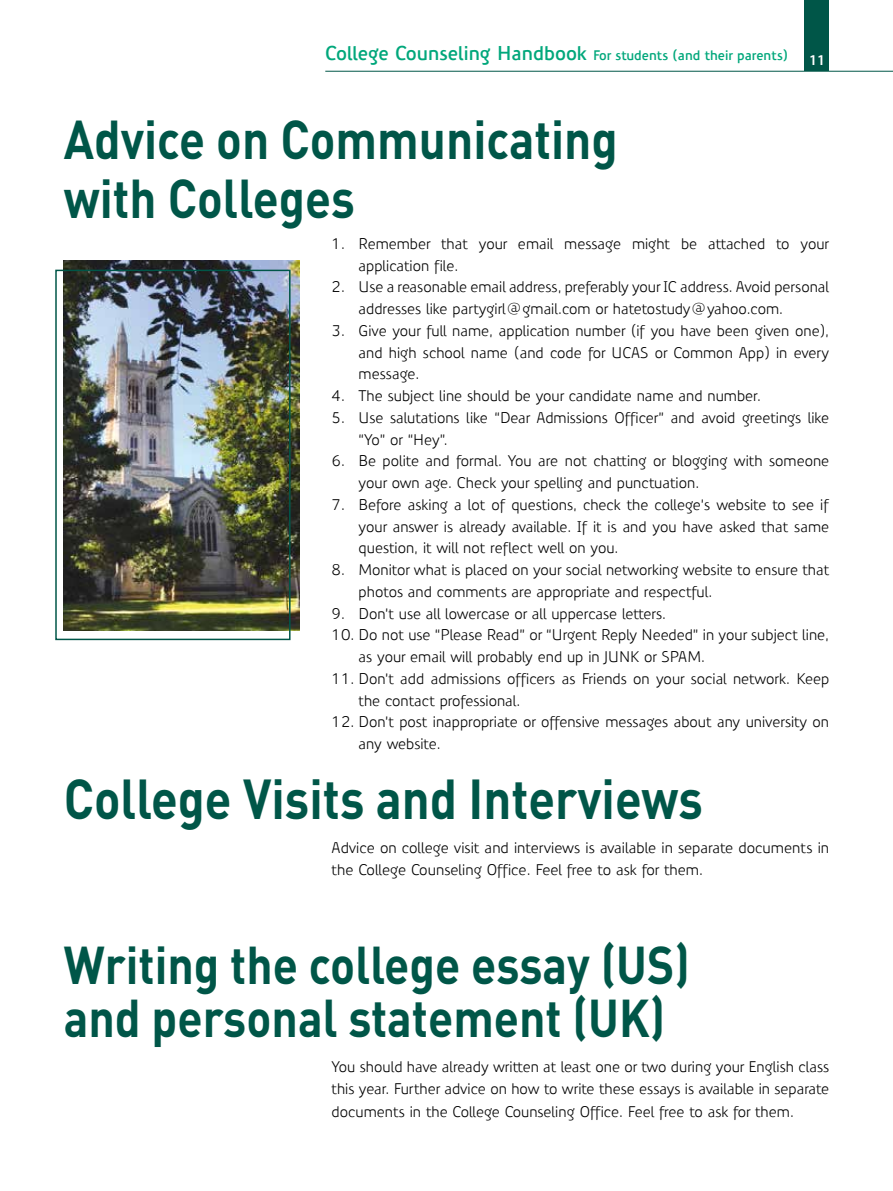
<style>
.page{position:relative;width:893px;height:1191px;background:#fff}
.page>*{position:absolute;margin:0;border:0;box-sizing:border-box;transform-origin:0 0}
.t1{font:700 55.5px "DIN Pro";color:#005648;scale:.88 1}
.t2{font:700 54px/58.5px "DIN Pro";color:#005648;scale:.88 1}
.t3{font:700 52.5px/52.5px "DIN Pro";color:#005648;scale:.88 1}
.t4{font:15px/21.8px "Precious Sans";color:#000}
.t5{font:600 15px "Myriad Pro";color:#fff}
.t6{font:600 13.5px "Precious Sans";color:#00a77b}
.s1{font-size:19.5px}
</style>
<div class="page">
<hr style="left:325px;top:71px;width:568px;height:1px;background:#005648">
<div style="left:804px;top:0;width:25px;height:71px;background:#005648"></div>
<img style="left:64px;top:260px;width:235px;height:370px">
<div style="left:55px;top:270px;width:236px;height:370px;border:2px solid #005648"></div>
<p class="t6" style="left:325px;top:47px;width:464px"><span class="s1">College Counseling Handbook</span> For students (and their parents)</p>
<p class="t5" style="left:809px;top:50px;width:18px">11</p>
<h2 class="t2" style="left:64px;top:108px;width:631px">Advice on Communicating with Colleges</h2>
<p class="t4" style="left:359px;top:233px;width:472px;text-indent:-27px">1. Remember that your email message might be attached to your application file.</p>
<p class="t4" style="left:359px;top:276px;width:472px;text-indent:-27px">2. Use a reasonable email address, preferably your IC address. Avoid personal addresses like partygirl@gmail.com or hatetostudy@yahoo.com.</p>
<p class="t4" style="left:359px;top:320px;width:472px;text-align:justify;text-indent:-27px">3. Give your full name, application number (if you have been given one), and high school name (and code for UCAS or Common App) in every message.</p>
<p class="t4" style="left:332px;top:385px;width:431px">4. The subject line should be your candidate name and number.</p>
<p class="t4" style="left:359px;top:407px;width:472px;text-indent:-27px">5. Use salutations like “Dear Admissions Officer” and avoid greetings like “Yo” or “Hey”.</p>
<p class="t4" style="left:359px;top:450px;width:472px;text-indent:-27px">6. Be polite and formal. You are not chatting or blogging with someone your own age. Check your spelling and punctuation.</p>
<p class="t4" style="left:359px;top:494px;width:472px;text-align:justify;text-indent:-27px">7. Before asking a lot of questions, check the college’s website to see if your answer is already available. If it is and you have asked that same question, it will not reflect well on you.</p>
<p class="t4" style="left:359px;top:559px;width:472px;text-indent:-27px">8. Monitor what is placed on your social networking website to ensure that photos and comments are appropriate and respectful.</p>
<p class="t4" style="left:332px;top:602px;width:336px">9. Don’t use all lowercase or all uppercase letters.</p>
<p class="t4" style="left:359px;top:624px;width:472px;text-indent:-27px">10. Do not use “Please Read” or “Urgent Reply Needed” in your subject line, as your email will probably end up in JUNK or SPAM.</p>
<p class="t4" style="left:359px;top:668px;width:472px;text-indent:-27px">11. Don’t add admissions officers as Friends on your social network. Keep the contact professional.</p>
<p class="t4" style="left:359px;top:711px;width:472px;text-indent:-27px">12. Don’t post inappropriate or offensive messages about any university on any website.</p>
<h1 class="t1" style="left:64px;top:761px;width:728px">College Visits and Interviews</h1>
<p class="t4" style="left:332px;top:836px;width:499px;line-height:22.5px">Advice on college visit and interviews is available in separate documents in the College Counseling Office. Feel free to ask for them.</p>
<h3 class="t3" style="left:64px;top:937px;width:713px">Writing the college essay (US) and personal statement (UK)</h3>
<p class="t4" style="left:332px;top:1055px;width:499px;line-height:22.5px;text-align:justify">You should have already written at least one or two during your English class this year. Further advice on how to write these essays is available in separate documents in the College Counseling Office. Feel free to ask for them.</p>
</div>
